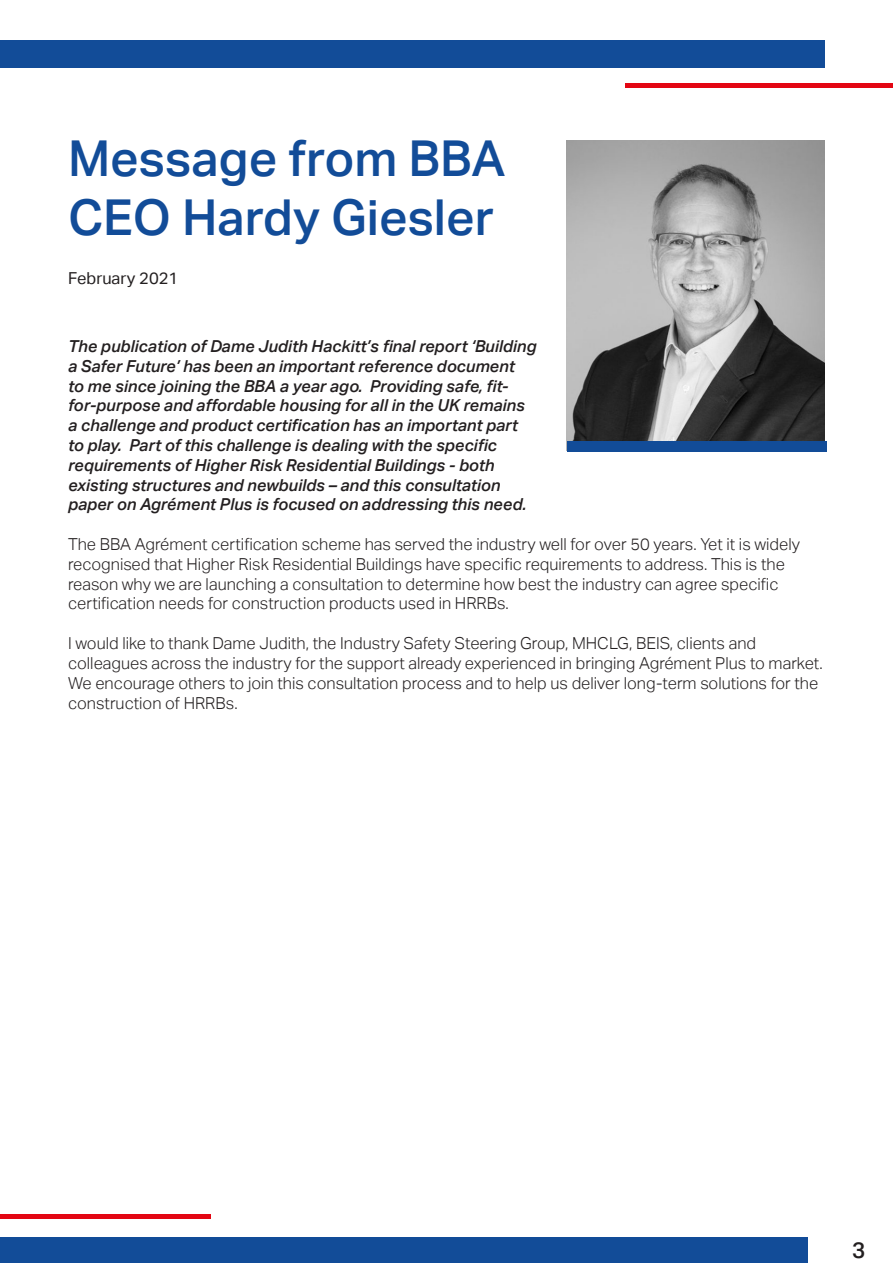
<style>
.page{position:relative;width:893px;height:1263px;background:#fff}
.page>*{position:absolute;margin:0;border:0;box-sizing:border-box;transform-origin:0 0}
.t1{font:500 49.5px/59.4px "Aktiv Grotesk";color:#124c98}
.t2{font:500 22.5px "Aktiv Grotesk";color:#231f20}
.t3{font:300 16.5px/19.8px "Aktiv Grotesk";color:#231f20}
.t4{font:italic 500 16.5px/19.8px "Aktiv Grotesk";color:#231f20}
.t5{font:16.5px "Aktiv Grotesk";color:#231f20}
</style>
<div class="page">
<div style="left:0;top:1237px;width:808px;height:26px;background:#124c98"></div>
<img style="left:567px;top:140px;width:258px;height:301px">
<div style="left:567px;top:441px;width:259px;height:10px;background:#124c98"></div>
<div style="left:0;top:40px;width:825px;height:28px;background:#124c98"></div>
<hr style="left:625px;top:83px;width:268px;height:4px;background:#e30613">
<hr style="left:0;top:1214px;width:210px;height:4px;background:#e30613">
<p class="t1" style="left:68px;top:129px;width:439px">Message from BBA<br>CEO Hardy Giesler</p>
<p class="t5" style="left:68px;top:268px;width:112px">February 2021</p>
<p class="t4" style="left:68px;top:336px;width:470px">The publication of Dame Judith Hackitt’s final report ‘Building a Safer Future’ has been an important reference document<br>to me since joining the BBA a year ago. Providing safe, fit&shy;for-purpose and affordable housing for all in the UK remains a challenge and product certification has an important part to play. Part of this challenge is dealing with the specific requirements of Higher Risk Residential Buildings - both existing structures and newbuilds – and this consultation paper on Agrément Plus is focused on addressing this need.</p>
<p class="t3" style="left:68px;top:534px;width:733px">The BBA Agrément certification scheme has served the industry well for over 50 years. Yet it is widely recognised that Higher Risk Residential Buildings have specific requirements to address. This is the reason why we are launching a consultation to determine how best the industry can agree specific certification needs for construction products used in HRRBs.</p>
<p class="t3" style="left:68px;top:633px;width:756px">I would like to thank Dame Judith, the Industry Safety Steering Group, MHCLG, BEIS, clients and colleagues across the industry for the support already experienced in bringing Agrément Plus to market.<br>We encourage others to join this consultation process and to help us deliver long-term solutions for the construction of HRRBs.</p>
<p class="t2" style="left:852px;top:1237px;width:15px">3</p>
</div>
